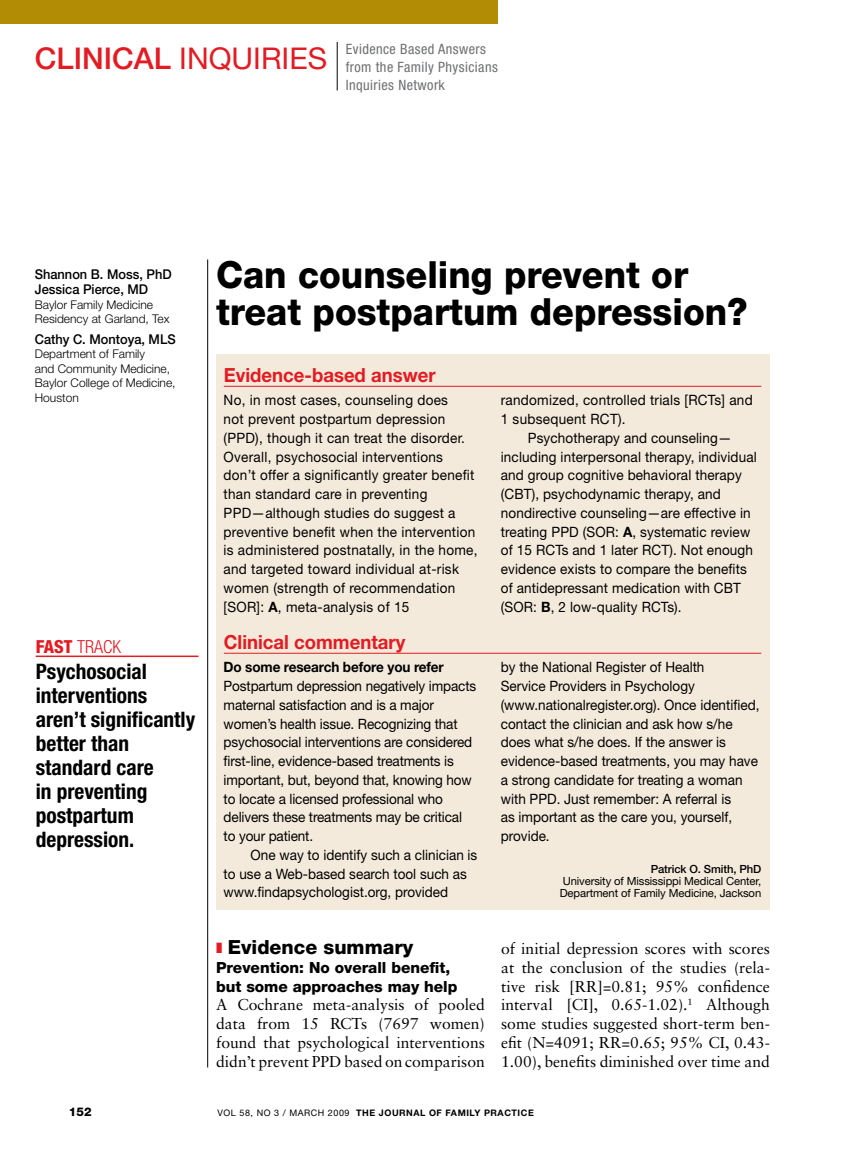
<style>
.page{position:relative;width:851px;height:1161px;background:#fff}
.page>*{position:absolute;margin:0;border:0;box-sizing:border-box;transform-origin:0 0}
.t1{font:800 37.5px/37.5px "Helvetica Neue LT Std";color:#000;scale:.95 1}
.t2{font:30px "Helvetica Neue LT Std";color:#e31b22}
.t3{font:700 condensed 21.3px/24px "Helvetica Neue LT Std";color:#000}
.t4{font:700 19.5px "Helvetica Neue LT Std";color:#e31b22;scale:.95 1}
.t5{font:800 19.5px "Helvetica Neue LT Std";color:#000}
.t6{font:300 condensed 18px "Helvetica Neue LT Std";color:#e31b22}
.t7{font:15.75px/18.8px "Sabon LT Std";color:#000;text-align:justify}
.t8{font:800 15.3px/18.8px "Helvetica Neue LT Std";color:#000}
.t9{font:14.25px/18.8px "Helvetica Neue LT Std";letter-spacing:.005em;color:#000;scale:.95 1}
.t10{font:condensed 14.25px/18px "Helvetica Neue LT Std";letter-spacing:.03em;color:#6d6f71}
.t11{font:700 14.25px "Helvetica Neue LT Std";letter-spacing:-.01em;color:#000;scale:.95 1}
.t12{font:500 13.5px/15.3px "Helvetica Neue LT Std";color:#000;scale:.95 1}
.t13{font:300 12px/14.4px "Helvetica Neue LT Std";color:#000}
.t14{font:800 12px "Helvetica Neue LT Std";color:#000}
.t15{font:11.25px/12px "Helvetica Neue LT Std";letter-spacing:-.01em;color:#000}
.t16{font:500 11.25px "Helvetica Neue LT Std";letter-spacing:-.01em;color:#000}
.t17{font:700 9px "Helvetica Neue LT Std";letter-spacing:.06em;color:#000}
.s1{font-weight:500}
.s2{font-weight:800}
.s3{font-weight:700}
.s4{font-weight:400}
</style>
<div class="page">
<div style="left:0;top:0;width:498px;height:24px;background:#b38c06"></div>
<hr style="left:337px;top:42px;width:1px;height:48px;background:#000">
<hr style="left:207px;top:260px;width:1px;height:807px;background:#000">
<hr style="left:36px;top:656px;width:162px;height:1px;background:#e31b22">
<div style="left:216px;top:354px;width:554px;height:555px;background:#f3eadb"></div>
<hr style="left:224px;top:386px;width:537px;height:1px;background:#e31b22">
<hr style="left:224px;top:653px;width:537px;height:1px;background:#e31b22">
<h2 class="t2" style="left:35px;top:40px;width:294px"><span class="s1">Clinical</span> Inqui ri es</h2>
<p class="t10" style="left:346px;top:40px;width:153px">Evidence Based Answers from the Family Physicians<br>Inquiries Network</p>
<p class="t12" style="left:35px;top:266px;width:146px">Shannon B. Moss, PhD<br>Jessica Pierce, MD</p>
<p class="t13" style="left:35px;top:297px;width:136px">Baylor Family Medicine<br>Residency at Garland, Tex</p>
<p class="t12" style="left:35px;top:331px;width:150px">Cathy C. Montoya, MLS</p>
<p class="t13" style="left:35px;top:347px;width:142px">Department of Family<br>and Community Medicine,<br>Baylor College of Medicine,<br>Houston</p>
<p class="t6" style="left:36px;top:636px;width:87px"><span class="s2">fast</span> TRACK</p>
<h3 class="t3" style="left:36px;top:659px;width:161px">Psychosocial interventions aren’t significantly better than standard care<br>in preventing postpartum depression.</h3>
<h1 class="t1" style="left:216px;top:256px;width:561px">Can counseling prevent or treat postpartum depression?</h1>
<h3 class="t4" style="left:224px;top:363px;width:224px">Evidence-based answer</h3>
<p class="t9" style="left:224px;top:391px;width:269px">No, in most cases, counseling does<br>not prevent postpartum depression (PPD), though it can treat the disorder.<br>Overall, psychosocial interventions don’t offer a significantly greater benefit than standard care in preventing PPD—although studies do suggest a preventive benefit when the intervention is administered postnatally, in the home, and targeted toward individual at-risk women (strength of recommendation<br>[SOR</p>
<p class="t9" style="left:256px;top:597px;width:162px">]: <span class="s3">A</span>, meta-analysis of 15</p>
<h3 class="t4" style="left:224px;top:630px;width:193px">Clinical commentary</h3>
<p class="t11" style="left:224px;top:658px;width:233px">Do some research before you refer</p>
<p class="t9" style="left:224px;top:676px;width:267px">Postpartum depression negatively impacts maternal satisfaction and is a major women’s health issue. Recognizing that psychosocial interventions are considered first-line, evidence-based treatments is important, but, beyond that, knowing how to locate a licensed professional who delivers these treatments may be critical to your patient.<br>O</p>
<p class="t9" style="left:224px;top:845px;width:269px;text-indent:37px">ne way to identify such a clinician is to use a Web-based search tool such as www.findapsychologist.org, provided</p>
<h3 class="t5" style="left:228px;top:935px;width:187px">Evidence summary</h3>
<p class="t8" style="left:216px;top:958px;width:243px">Prevention: No overall benefit, but some approaches may help</p>
<p class="t7" style="left:216px;top:995px;width:270px">A Cochrane meta-analysis of pooled data from 15 RCTs (7697 women) found that psychological interventions didn’t prevent PPD based on comparison</p>
<p class="t9" style="left:501px;top:391px;width:266px">randomized, controlled trials [RCTs] and<br>1 subsequent RCT).</p>
<p class="t9" style="left:501px;top:428px;width:271px;text-indent:27px">Psychotherapy and counseling— including interpersonal therapy, individual and group cognitive behavioral therapy (CBT), psychodynamic therapy, and nondirective counseling—are effective in treating PPD (SOR</p>
<p class="t9" style="left:501px;top:522px;width:267px;text-indent:114px">: <span class="s3">A</span>, systematic review of 15 RCTs and 1 later RCT). Not enough evidence exists to compare the benefits of antidepressant medication with CBT (SOR</p>
<p class="t9" style="left:533px;top:597px;width:158px">: <span class="s3">B</span>, 2 low-quality RCTs).</p>
<p class="t9" style="left:501px;top:658px;width:274px">by the National Register of Health<br>Service Providers in Psychology (www.nationalregister.org). Once identified, contact the clinician and ask how s/he does what s/he does. If the answer is evidence-based treatments, you may have a strong candidate for treating a woman with PPD. Just remember: A referral is<br>as important as the care you, yourself, provide.</p>
<p class="t16" style="left:650px;top:862px;width:112px">Patrick O. Smith, PhD</p>
<p class="t15" style="left:560px;top:875px;width:203px">University of Mississippi Medical Center,<br>Department of Family Medicine, Jackson</p>
<p class="t7" style="left:501px;top:939px;width:270px">of initial depression scores with scores at the conclusion of the studies (rela&shy;tive risk [RR]=0.81; 95% confidence interval [CI], 0.65-1.02).<sup>1</sup> Although some studies suggested short-term ben&shy;efit (N=4091; RR=0.65; 95% CI, 0.43- 1.00), benefits diminished over time and</p>
<p class="t14" style="left:69px;top:1105px;width:24px">152</p>
<p class="t17" style="left:217px;top:1107px;width:318px"><span class="s4">vol 58, No 3 / March 2009</span> The Journal of Family Practice</p>
</div>
